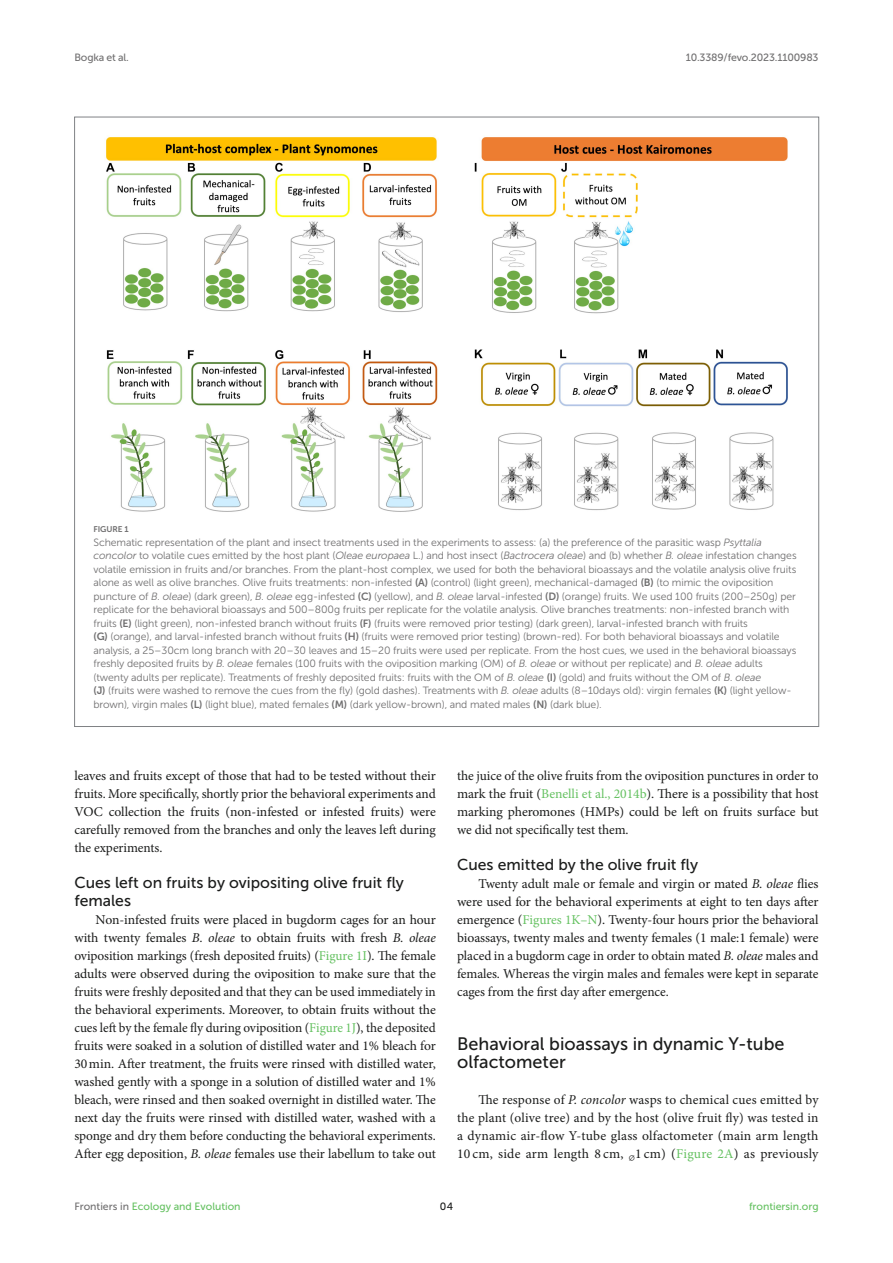
<style>
.page{position:relative;width:893px;height:1263px;background:#fff}
.page>*{position:absolute;margin:0;border:0;box-sizing:border-box;transform-origin:0 0}
.HEAD_2{font:18px/18px "Museo Sans 500";color:#1b1c1b}
.HEAD_3{font:15.75px/18px "Museo Sans 500";color:#1b1c1b}
.TEXT_FLUSH{font:13.5px/18px "Minion Pro";letter-spacing:-.005em;color:#1b1c1b;text-align:justify}
.FIG_LEG{font:10.5px/13.5px "Museo Sans 300";letter-spacing:-.01em;color:#706f70}
.t1{font:10.5px "Museo Sans 500";color:#65c161}
.t2{font:10.5px "Museo Sans 500";letter-spacing:-.015em;color:#706f70}
.t3{font:10.5px "Museo Sans 500";color:#1b1c1b}
.FIG_HD{font:8.25px "Museo Sans 700";letter-spacing:-.01em;color:#706f70}
.s1{font-style:italic}
.s2{font-family:"Museo Sans 700"}
.s3{color:#65c161}
.s4{color:#706f70}
</style>
<div class="page">
<img style="left:106px;top:137px;width:682px;height:375px">
<p class="t2" style="left:74px;top:51px;width:56px">Bogka et al.</p>
<p class="t2" style="left:686px;top:51px;width:134px">10.3389/fevo.2023.1100983</p>
<p class="FIG_HD" style="left:94px;top:525px;width:37px">FIGURE 1</p>
<p class="FIG_LEG" style="left:94px;top:535px;width:705px">Schematic representation of the plant and insect treatments used in the experiments to assess: (a) the preference of the parasitic wasp <span class="s1">Psyttalia concolor</span> to volatile cues emitted by the host plant (<span class="s1">Oleae europaea</span> L.) and host insect (<span class="s1">Bactrocera oleae</span>) and (b) whether <span class="s1">B. oleae</span> infestation changes volatile emission in fruits and/or branches. From the plant-host complex, we used for both the behavioral bioassays and the volatile analysis olive fruits alone as well as olive branches. Olive fruits treatments: non-infested <span class="s2">(A)</span> (control) (light green), mechanical-damaged <span class="s2">(B)</span> (to mimic the oviposition puncture of <span class="s1">B. oleae</span>) (dark green), <span class="s1">B. oleae</span> egg-infested <span class="s2">(C)</span> (yellow), and <span class="s1">B. oleae</span> larval-infested <span class="s2">(D)</span> (orange) fruits. We used 100 fruits (200–250 g) per replicate for the behavioral bioassays and 500–800 g fruits per replicate for the volatile analysis. Olive branches treatments: non-infested branch with fruits <span class="s2">(E)</span> (light green), non-infested branch without fruits <span class="s2">(F)</span> (fruits were removed prior testing) (dark green), larval-infested branch with fruits<br><span class="s2">(G)</span> (orange), and larval-infested branch without fruits <span class="s2">(H)</span> (fruits were removed prior testing) (brown-red). For both behavioral bioassays and volatile analysis, a 25–30 cm long branch with 20–30 leaves and 15–20 fruits were used per replicate. From the host cues, we used in the behavioral bioassays freshly deposited fruits by <span class="s1">B. oleae</span> females (100 fruits with the oviposition marking (OM) of <span class="s1">B. oleae</span> or without per replicate) and <span class="s1">B. oleae</span> adults (twenty adults per replicate). Treatments of freshly deposited fruits: fruits with the OM of <span class="s1">B. oleae</span> <span class="s2">(I)</span> (gold) and fruits without the OM of <span class="s1">B. oleae<br></span><span class="s2">(J)</span> (fruits were washed to remove the cues from the fly) (gold dashes). Treatments with <span class="s1">B. oleae</span> adults (8–10 days old): virgin females <span class="s2">(K)</span> (light yellow&shy;brown), virgin males <span class="s2">(L)</span> (light blue), mated females <span class="s2">(M)</span> (dark yellow-brown), and mated males <span class="s2">(N)</span> (dark blue).</p>
<p class="TEXT_FLUSH" style="left:74px;top:767px;width:363px">leaves and fruits except of those that had to be tested without their fruits. More specifically, shortly prior the behavioral experiments and VOC collection the fruits (non-infested or infested fruits) were carefully removed from the branches and only the leaves left during the experiments.</p>
<p class="HEAD_3" style="left:74px;top:874px;width:331px">Cues left on fruits by ovipositing olive fruit fly females</p>
<p class="TEXT_FLUSH" style="left:74px;top:911px;width:363px;text-indent:21px">Non-infested fruits were placed in bugdorm cages for an hour with twenty females <span class="s1">B. oleae</span> to obtain fruits with fresh <span class="s1">B. oleae </span>oviposition markings (fresh deposited fruits) (<span class="s3">Figure 1I</span>). The female adults were observed during the oviposition to make sure that the fruits were freshly deposited and that they can be used immediately in the behavioral experiments. Moreover, to obtain fruits without the cues left by the female fly during oviposition (<span class="s3">Figure 1J</span>), the deposited fruits were soaked in a solution of distilled water and 1% bleach for 30min. After treatment, the fruits were rinsed with distilled water, washed gently with a sponge in a solution of distilled water and 1% bleach, were rinsed and then soaked overnight in distilled water. The next day the fruits were rinsed with distilled water, washed with a sponge and dry them before conducting the behavioral experiments.<br>After egg deposition, <span class="s1">B. oleae</span> females use their labellum to take out</p>
<p class="TEXT_FLUSH" style="left:457px;top:767px;width:363px">the juice of the olive fruits from the oviposition punctures in order to mark the fruit (<span class="s3">Benelli et al., 2014b</span>). There is a possibility that host marking pheromones (HMPs) could be left on fruits surface but we did not specifically test them.</p>
<p class="HEAD_3" style="left:457px;top:856px;width:243px">Cues emitted by the olive fruit fly</p>
<p class="TEXT_FLUSH" style="left:457px;top:875px;width:363px;text-indent:21px">Twenty adult male or female and virgin or mated <span class="s1">B. oleae</span> flies were used for the behavioral experiments at eight to ten days after emergence (<span class="s3">Figures 1K–N</span>). Twenty-four hours prior the behavioral bioassays, twenty males and twenty females (1 male:1 female) were placed in a bugdorm cage in order to obtain mated <span class="s1">B. oleae</span> males and females. Whereas the virgin males and females were kept in separate cages from the first day after emergence.</p>
<p class="HEAD_2" style="left:457px;top:1035px;width:329px">Behavioral bioassays in dynamic Y-tube olfactometer</p>
<p class="TEXT_FLUSH" style="left:457px;top:1091px;width:363px;text-indent:21px">The response of <span class="s1">P. concolor</span> wasps to chemical cues emitted by the plant (olive tree) and by the host (olive fruit fly) was tested in a dynamic air-flow Y-tube glass olfactometer (main arm length 10 cm, side arm length 8 cm, <sub>∅</sub>1 cm) (<span class="s3">Figure 2A</span>) as previously</p>
<p class="t1" style="left:74px;top:1200px;width:168px"><span class="s4">Frontiers in</span> Ecology and Evolution</p>
<p class="t3" style="left:440px;top:1200px;width:15px">04</p>
<p class="t1" style="left:749px;top:1200px;width:71px">frontiersin.org</p>
</div>
